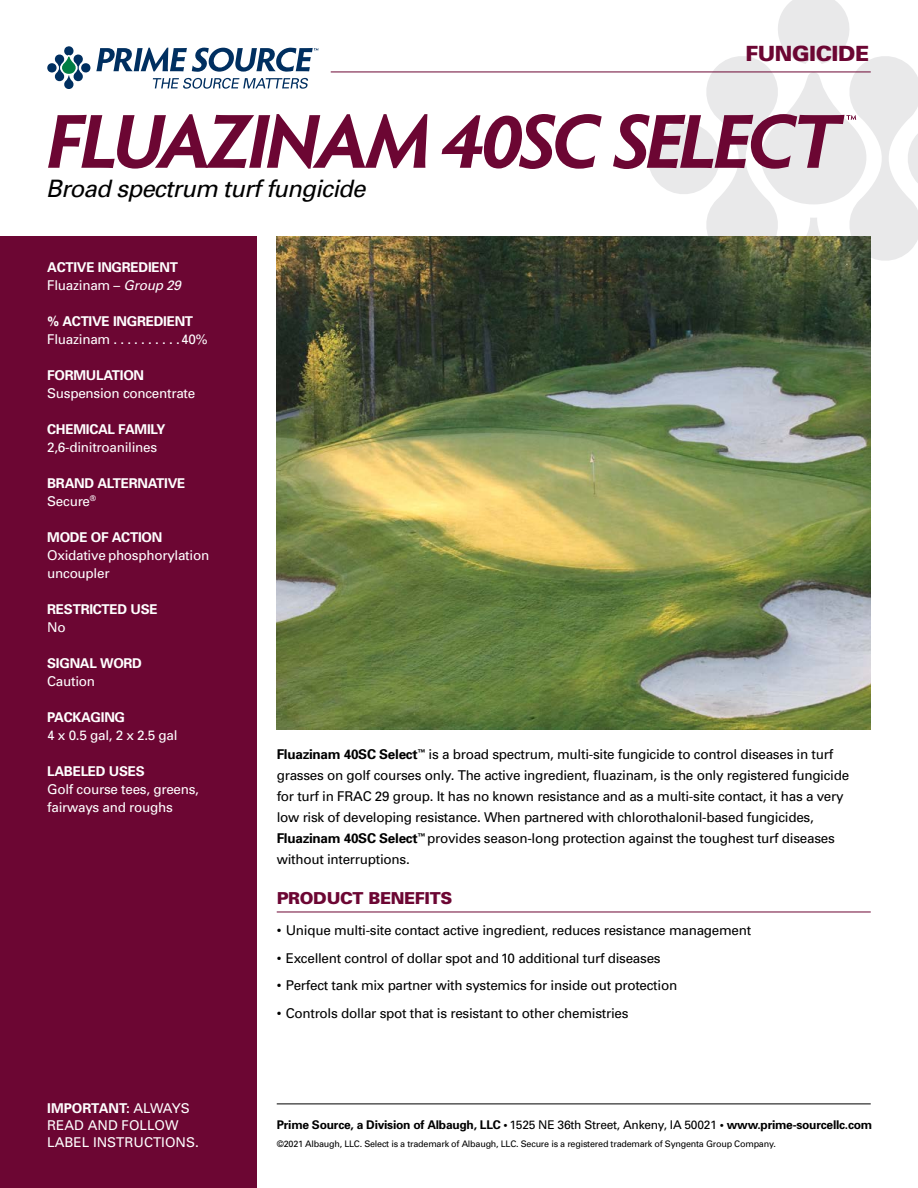
<style>
.page{position:relative;width:918px;height:1188px;background:#fff}
.page>*{position:absolute;margin:0;border:0;box-sizing:border-box;transform-origin:0 0}
.t1{font:italic 24px "Univers";letter-spacing:-.03em;color:#000}
.t2{font:900 21px "Univers";letter-spacing:-.02em;color:#6c0633}
.t3{font:900 16.5px "Univers";letter-spacing:-.02em;color:#6c0633}
.t4{font:13.5px/21px "Univers";letter-spacing:-.02em;color:#000}
.t5{font:13.5px/18px "Univers";letter-spacing:-.02em;color:#fff}
.t6{font:700 13.5px/18px "Univers";letter-spacing:-.02em;color:#fff}
.t7{font:13.5px/17.2px "Univers";color:#fff}
.t8{font:700 12px "Univers";letter-spacing:-.02em;color:#000}
.t9{font:9px "Univers";letter-spacing:-.025em;color:#000}
.s1{font-weight:400}
.s2{font-weight:400;font-style:italic}
.s3{font-weight:700}
</style>
<div class="page">
<div style="left:0;top:236px;width:256px;height:952px;background:#6c0633"></div>
<hr style="left:277px;top:912px;width:594px;height:1px;background:#6c0633">
<img style="left:277px;top:236px;width:594px;height:493px">
<svg style="left:613px;top:0;width:305px;height:321px"></svg>
<svg style="left:48px;top:114px;width:379px;height:55px"></svg>
<svg style="left:442px;top:114px;width:160px;height:55px"></svg>
<hr style="left:277px;top:1104px;width:594px;height:1px;background:#000">
<hr style="left:331px;top:72px;width:540px;height:1px;background:#6c0633">
<svg style="left:47px;top:46px;width:271px;height:43px"></svg>
<h1 class="t1" style="left:46px;top:173px;width:321px">Broad spectrum turf fungicide</h1>
<h2 class="t2" style="left:745px;top:41px;width:125px">FUNGICIDE</h2>
<p class="t6" style="left:47px;top:257px;width:135px">ACTIVE INGREDIENT<br><span class="s1">Fluazinam –</span> <span class="s2">Group 29</span></p>
<p class="t6" style="left:47px;top:311px;width:147px">% ACTIVE INGREDIENT</p>
<p class="t5" style="left:47px;top:330px;width:162px">Fluazinam . . . . . . . . . .40%</p>
<p class="t6" style="left:47px;top:365px;width:98px">FORMULATION</p>
<p class="t5" style="left:47px;top:384px;width:150px">Suspension concentrate</p>
<p class="t6" style="left:47px;top:419px;width:120px">CHEMICAL FAMILY</p>
<p class="t5" style="left:47px;top:438px;width:111px">2,6-dinitroanilines</p>
<p class="t6" style="left:47px;top:473px;width:140px">BRAND ALTERNATIVE<br><span class="s1">Secure</span><sup>®</sup></p>
<p class="t6" style="left:47px;top:527px;width:117px">MODE OF ACTION</p>
<p class="t5" style="left:47px;top:546px;width:163px">Oxidative phosphorylation uncoupler</p>
<p class="t6" style="left:47px;top:599px;width:112px">RESTRICTED USE</p>
<p class="t5" style="left:47px;top:618px;width:20px">No</p>
<p class="t6" style="left:47px;top:653px;width:96px">SIGNAL WORD</p>
<p class="t5" style="left:47px;top:672px;width:49px">Caution</p>
<p class="t6" style="left:47px;top:707px;width:79px">PACKAGING</p>
<p class="t5" style="left:47px;top:726px;width:132px">4 x 0.5 gal, 2 x 2.5 gal</p>
<p class="t6" style="left:47px;top:761px;width:99px">LABELED USES</p>
<p class="t5" style="left:47px;top:780px;width:153px">Golf course tees, greens, fairways and roughs</p>
<p class="t7" style="left:47px;top:1099px;width:153px"><span class="s3">IMPORTANT:</span> ALWAYS<br>READ AND FOLLOW<br>LABEL INSTRUCTIONS.</p>
<p class="t4" style="left:277px;top:744px;width:574px"><span class="s3">Fluazinam 40SC Select</span><sup>™</sup> is a broad spectrum, multi-site fungicide to control diseases in turf grasses on golf courses only. The active ingredient, fluazinam, is the only registered fungicide for turf in FRAC 29 group. It has no known resistance and as a multi-site contact, it has a very low risk of developing resistance. When partnered with chlorothalonil-based fungicides, <span class="s3">Fluazinam 40SC Select</span><sup>™</sup> provides season-long protection against the toughest turf diseases without interruptions.</p>
<p class="t3" style="left:277px;top:888px;width:177px">PRODUCT BENEFITS</p>
<p class="t4" style="left:277px;top:919px;width:476px">• Unique multi-site contact active ingredient, reduces resistance management</p>
<p class="t4" style="left:277px;top:947px;width:385px">• Excellent control of dollar spot and 10 additional turf diseases</p>
<p class="t4" style="left:277px;top:975px;width:402px">• Perfect tank mix partner with systemics for inside out protection</p>
<p class="t4" style="left:277px;top:1003px;width:353px">• Controls dollar spot that is resistant to other chemistries</p>
<p class="t8" style="left:277px;top:1117px;width:597px">Prime Source, a Division of Albaugh, LLC • <span class="s1">1525 NE 36th Street, Ankeny, IA 50021</span> • www.prime-sourcellc.com</p>
<p class="t9" style="left:277px;top:1139px;width:501px">©2021 Albaugh, LLC. Select is a trademark of Albaugh, LLC. Secure is a registered trademark of Syngenta Group Company.</p>
</div>
